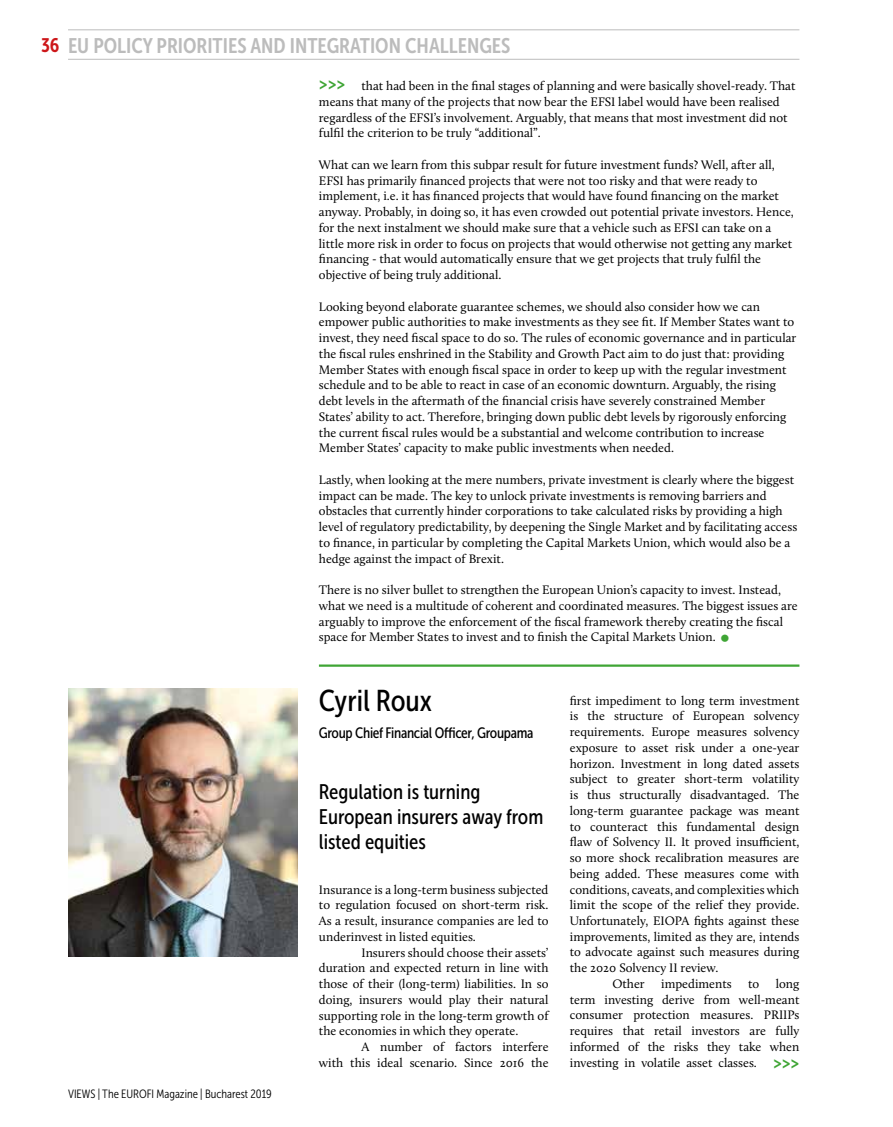
<style>
.page{position:relative;width:893px;height:1127px;background:#fff}
.page>*{position:absolute;margin:0;border:0;box-sizing:border-box;transform-origin:0 0}
.t1{font:30px "Museo Sans Cond 500";color:#000}
.t2{font:21px/25.2px "Museo Sans Cond 500";color:#000}
.t3{font:21px "Museo Sans Cond 700";color:#bcbcbc}
.t4{font:18px "Museo Sans Cond 700";color:#3fa535}
.t5{font:15px "Museo Sans Cond 500";letter-spacing:-.02em;color:#000}
.t6{font:12.75px/15.8px "Calluna";color:#000}
.t7{font:12px "Museo Sans Cond 300";color:#000}
.s1{font-size:19.5px;color:#cd171a}
</style>
<div class="page">
<img style="left:68px;top:689px;width:230px;height:267px">
<hr style="left:319px;top:664px;width:480px;height:3px;background:#3fa535">
<hr style="left:68px;top:29px;width:731px;height:1px;background:#bcbcbc">
<hr style="left:68px;top:59px;width:731px;height:1px;background:#bcbcbc">
<h2 class="t3" style="left:41px;top:34px;width:471px"><span class="s1">36</span> EU POLICY PRIORITIES AND INTEGRATION CHALLENGES</h2>
<h3 class="t4" style="left:319px;top:74px;width:28px">&gt;&gt;&gt;</h3>
<p class="t6" style="left:319px;top:78px;width:478px;text-indent:43px">that had been in the final stages of planning and were basically shovel-ready. That means that many of the projects that now bear the EFSI label would have been realised regardless of the EFSI’s involvement. Arguably, that means that most investment did not fulfil the criterion to be truly “additional”.</p>
<p class="t6" style="left:319px;top:157px;width:476px">What can we learn from this subpar result for future investment funds? Well, after all, EFSI has primarily financed projects that were not too risky and that were ready to implement, i.e. it has financed projects that would have found financing on the market anyway. Probably, in doing so, it has even crowded out potential private investors. Hence, for the next instalment we should make sure that a vehicle such as EFSI can take on a little more risk in order to focus on projects that would otherwise not getting any market financing - that would automatically ensure that we get projects that truly fulfil the objective of being truly additional.</p>
<p class="t6" style="left:319px;top:298px;width:479px">Looking beyond elaborate guarantee schemes, we should also consider how we can empower public authorities to make investments as they see fit. If Member States want to invest, they need fiscal space to do so. The rules of economic governance and in particular the fiscal rules enshrined in the Stability and Growth Pact aim to do just that: providing Member States with enough fiscal space in order to keep up with the regular investment schedule and to be able to react in case of an economic downturn. Arguably, the rising debt levels in the aftermath of the financial crisis have severely constrained Member States’ ability to act. Therefore, bringing down public debt levels by rigorously enforcing the current fiscal rules would be a substantial and welcome contribution to increase Member States’ capacity to make public investments when needed.</p>
<p class="t6" style="left:319px;top:472px;width:480px">Lastly, when looking at the mere numbers, private investment is clearly where the biggest impact can be made. The key to unlock private investments is removing barriers and obstacles that currently hinder corporations to take calculated risks by providing a high level of regulatory predictability, by deepening the Single Market and by facilitating access to finance, in particular by completing the Capital Markets Union, which would also be a hedge against the impact of Brexit.</p>
<p class="t6" style="left:319px;top:582px;width:480px">There is no silver bullet to strengthen the European Union’s capacity to invest. Instead, what we need is a multitude of coherent and coordinated measures. The biggest issues are arguably to improve the enforcement of the fiscal framework thereby creating the fiscal space for Member States to invest and to finish the Capital Markets Union.</p>
<p class="t7" style="left:68px;top:1087px;width:205px">VIEWS | The EUROFI Magazine | Bucharest 2019</p>
<h1 class="t1" style="left:319px;top:684px;width:115px">Cyril Roux</h1>
<p class="t5" style="left:319px;top:724px;width:216px">Group Chief Financial Officer, Groupama</p>
<h2 class="t2" style="left:319px;top:779px;width:226px">Regulation is turning<br>European insurers away from listed equities</h2>
<p class="t6" style="left:319px;top:881px;width:231px;text-align:justify">Insurance is a long-term business subjected to regulation focused on short-term risk.<br>As a result, insurance companies are led to underinvest in listed equities.</p>
<p class="t6" style="left:319px;top:944px;width:231px;text-align:justify;text-indent:43px">Insurers should choose their assets’ duration and expected return in line with those of their (long-term) liabilities. In so doing, insurers would play their natural supporting role in the long-term growth of the economies in which they operate.</p>
<p class="t6" style="left:319px;top:1039px;width:231px;text-align:right">A number of factors interfere<br>with this ideal scenario. Since 2016 the</p>
<p class="t6" style="left:570px;top:692px;width:231px">first impediment to long term investment</p>
<p class="t6" style="left:570px;top:708px;width:231px">is the structure of European solvency</p>
<p class="t6" style="left:570px;top:724px;width:231px">requirements. Europe measures solvency</p>
<p class="t6" style="left:570px;top:739px;width:231px">exposure to asset risk under a one-year</p>
<p class="t6" style="left:570px;top:755px;width:231px">horizon. Investment in long dated assets</p>
<p class="t6" style="left:570px;top:771px;width:231px">subject to greater short-term volatility</p>
<p class="t6" style="left:570px;top:787px;width:231px">is thus structurally disadvantaged. The</p>
<p class="t6" style="left:570px;top:802px;width:231px">long-term guarantee package was meant</p>
<p class="t6" style="left:570px;top:818px;width:231px">to counteract this fundamental design</p>
<p class="t6" style="left:570px;top:834px;width:231px">flaw of Solvency II. It proved insufficient,</p>
<p class="t6" style="left:570px;top:850px;width:231px">so more shock recalibration measures are</p>
<p class="t6" style="left:570px;top:865px;width:231px">being added. These measures come with</p>
<p class="t6" style="left:570px;top:881px;width:231px">conditions, caveats, and complexities which</p>
<p class="t6" style="left:570px;top:897px;width:231px">limit the scope of the relief they provide.</p>
<p class="t6" style="left:570px;top:913px;width:231px">Unfortunately, EIOPA fights against these</p>
<p class="t6" style="left:570px;top:928px;width:231px">improvements, limited as they are, intends</p>
<p class="t6" style="left:570px;top:944px;width:231px">to advocate against such measures during</p>
<p class="t6" style="left:570px;top:960px;width:150px">the 2020 Solvency II review.</p>
<p class="t6" style="left:612px;top:976px;width:34px">Other</p>
<p class="t6" style="left:661px;top:976px;width:72px">impediments</p>
<p class="t6" style="left:748px;top:976px;width:13px">to</p>
<p class="t6" style="left:570px;top:976px;width:231px;text-align:justify;text-indent:206px">long term investing derive from well-meant consumer protection measures. PRIIPs requires that retail investors are fully informed of the risks they take when investing in volatile asset classes.</p>
<h3 class="t4" style="left:773px;top:1052px;width:28px">&gt;&gt;&gt;</h3>
</div>
